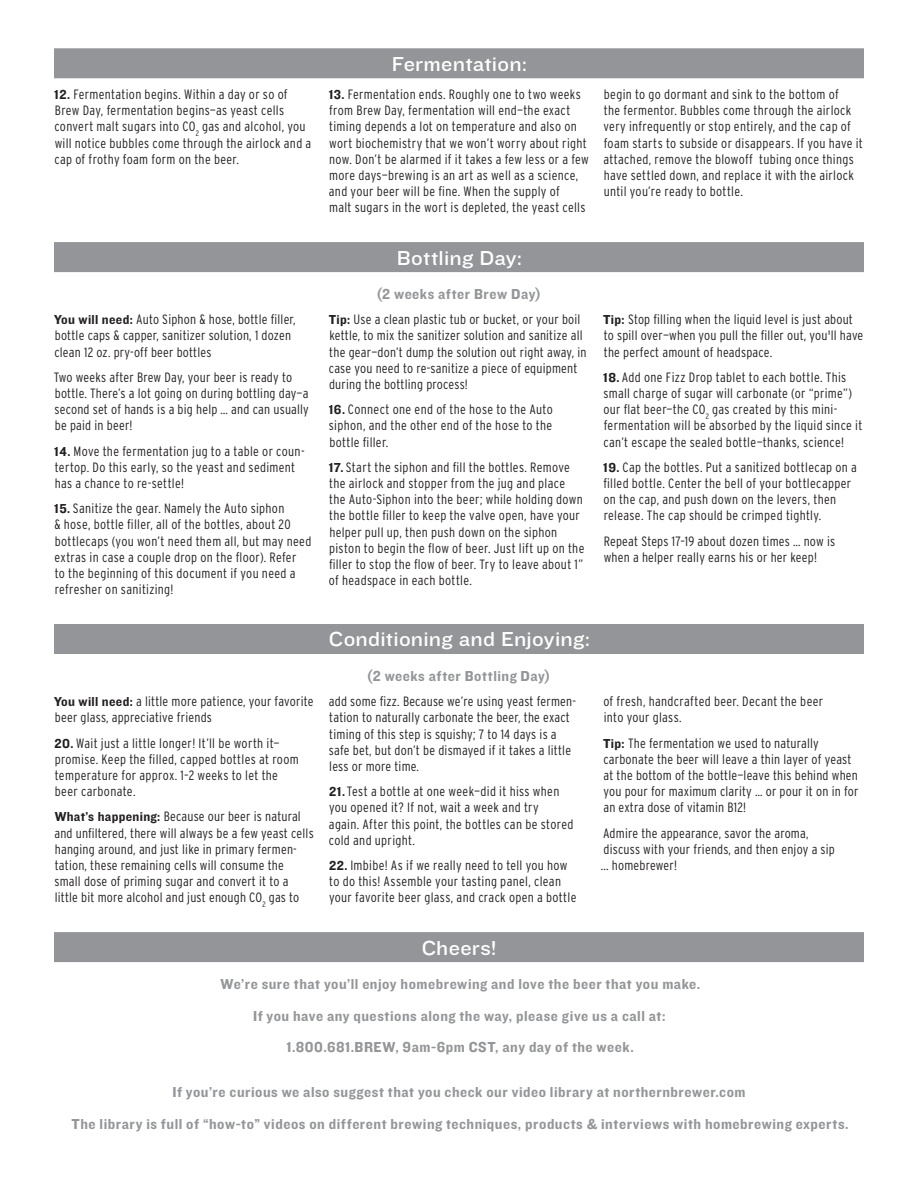
<style>
.page{position:relative;width:918px;height:1188px;background:#fff}
.page>*{position:absolute;margin:0;border:0;box-sizing:border-box;transform-origin:0 0}
.t1{font:21px "Knockout 32 Junior Cruisewt";letter-spacing:.01em;color:#fff}
.t2{font:15px "Knockout 51 Middleweight";letter-spacing:.035em;color:#939598}
.body{font:300 condensed 13.5px/16.2px "Interstate";letter-spacing:.02em;color:#231f20}
.s1{font-family:"Knockout 51 Middleweight";font-weight:400;font-stretch:normal}
</style>
<div class="page">
<div style="left:54px;top:48px;width:810px;height:30px;background:#939598"></div>
<div style="left:54px;top:242px;width:810px;height:30px;background:#939598"></div>
<div style="left:54px;top:624px;width:810px;height:30px;background:#939598"></div>
<div style="left:54px;top:932px;width:810px;height:30px;background:#939598"></div>
<p class="t1" style="left:392px;top:49px;width:137px">Fermentation:</p>
<p class="body" style="left:54px;top:86px;width:258px"><span class="s1">12.</span> Fermentation begins. Within a day or so of Brew Day, fermentation begins—as yeast cells convert malt sugars into CO<sub>2</sub> gas and alcohol, you will notice bubbles come through the airlock and a cap of frothy foam form on the beer.</p>
<p class="body" style="left:329px;top:86px;width:262px"><span class="s1">13.</span> Fermentation ends. Roughly one to two weeks from Brew Day, fermentation will end—the exact timing depends a lot on temperature and also on wort biochemistry that we won’t worry about right now. Don’t be alarmed if it takes a few less or a few more days—brewing is an art as well as a science, and your beer will be fine. When the supply of<br>malt sugars in the wort is depleted, the yeast cells</p>
<p class="body" style="left:603px;top:86px;width:261px">begin to go dormant and sink to the bottom of<br>the fermentor. Bubbles come through the airlock very infrequently or stop entirely, and the cap of foam starts to subside or disappears. If you have it attached, remove the blowoff tubing once things have settled down, and replace it with the airlock until you’re ready to bottle.</p>
<p class="t1" style="left:397px;top:243px;width:127px">Bottling Day:</p>
<p class="t2" style="left:376px;top:284px;width:166px">(2 weeks after Brew Day)</p>
<p class="body" style="left:54px;top:311px;width:243px"><span class="s1">You will need:</span> Auto Siphon &amp; hose, bottle filler, bottle caps &amp; capper, sanitizer solution, 1 dozen clean 12 oz. pry-off beer bottles</p>
<p class="body" style="left:54px;top:369px;width:257px">Two weeks after Brew Day, your beer is ready to bottle. There’s a lot going on during bottling day—a second set of hands is a big help … and can usually be paid in beer!</p>
<p class="body" style="left:54px;top:443px;width:252px"><span class="s1">14.</span> Move the fermentation jug to a table or coun&shy;tertop. Do this early, so the yeast and sediment has a chance to re-settle!</p>
<p class="body" style="left:54px;top:500px;width:259px"><span class="s1">15.</span> Sanitize the gear. Namely the Auto siphon<br>&amp; hose, bottle filler, all of the bottles, about 20 bottlecaps (you won’t need them all, but may need extras in case a couple drop on the floor). Refer<br>to the beginning of this document if you need a refresher on sanitizing!</p>
<p class="body" style="left:329px;top:311px;width:259px"><span class="s1">Tip:</span> Use a clean plastic tub or bucket, or your boil kettle, to mix the sanitizer solution and sanitize all the gear—don’t dump the solution out right away, in case you need to re-sanitize a piece of equipment during the bottling process!</p>
<p class="body" style="left:329px;top:401px;width:226px;text-align:justify"><span class="s1">16.</span> Connect one end of the hose to the Auto siphon, and the other end of the hose to the bottle filler.</p>
<p class="body" style="left:329px;top:459px;width:257px"><span class="s1">17.</span> Start the siphon and fill the bottles. Remove the airlock and stopper from the jug and place<br>the Auto-Siphon into the beer; while holding down the bottle filler to keep the valve open, have your helper pull up, then push down on the siphon piston to begin the flow of beer. Just lift up on the filler to stop the flow of beer. Try to leave about 1” of headspace in each bottle.</p>
<p class="body" style="left:603px;top:311px;width:262px"><span class="s1">Tip:</span> Stop filling when the liquid level is just about to spill over—when you pull the filler out, you'll have the perfect amount of headspace.</p>
<p class="body" style="left:603px;top:369px;width:261px"><span class="s1">18.</span> Add one Fizz Drop tablet to each bottle. This small charge of sugar will carbonate (or “prime”) our flat beer—the CO<sub>2</sub> gas created by this mini&shy;fermentation will be absorbed by the liquid since it can’t escape the sealed bottle—thanks, science!</p>
<p class="body" style="left:603px;top:459px;width:255px"><span class="s1">19.</span> Cap the bottles. Put a sanitized bottlecap on a filled bottle. Center the bell of your bottlecapper on the cap, and push down on the levers, then release. The cap should be crimped tightly.</p>
<p class="body" style="left:604px;top:533px;width:233px">Repeat Steps 17–19 about dozen times … now is when a helper really earns his or her keep!</p>
<p class="body" style="left:54px;top:693px;width:261px"><span class="s1">You will need:</span> a little more patience, your favorite beer glass, appreciative friends</p>
<p class="body" style="left:55px;top:735px;width:246px"><span class="s1">20.</span> Wait just a little longer! It’ll be worth it— promise. Keep the filled, capped bottles at room temperature for approx. 1–2 weeks to let the beer carbonate.</p>
<p class="body" style="left:54px;top:808px;width:261px"><span class="s1">What’s happening:</span> Because our beer is natural and unfiltered, there will always be a few yeast cells hanging around, and just like in primary fermen&shy;tation, these remaining cells will consume the<br>small dose of priming sugar and convert it to a little bit more alcohol and just enough CO<sub>2</sub> gas to</p>
<p class="t1" style="left:329px;top:625px;width:263px">Conditioning and Enjoying:</p>
<p class="t2" style="left:367px;top:666px;width:185px">(2 weeks after Bottling Day)</p>
<p class="body" style="left:329px;top:693px;width:249px">add some fizz. Because we’re using yeast fermen&shy;tation to naturally carbonate the beer, the exact timing of this step is squishy; 7 to 14 days is a safe bet, but don’t be dismayed if it takes a little less or more time.</p>
<p class="body" style="left:329px;top:783px;width:246px"><span class="s1">21.</span> Test a bottle at one week—did it hiss when you opened it? If not, wait a week and try<br>again. After this point, the bottles can be stored cold and upright.</p>
<p class="body" style="left:329px;top:857px;width:249px"><span class="s1">22.</span> Imbibe! As if we really need to tell you how to do this! Assemble your tasting panel, clean your favorite beer glass, and crack open a bottle</p>
<p class="body" style="left:603px;top:693px;width:221px">of fresh, handcrafted beer. Decant the beer into your glass.</p>
<p class="body" style="left:603px;top:735px;width:257px"><span class="s1">Tip:</span> The fermentation we used to naturally carbonate the beer will leave a thin layer of yeast at the bottom of the bottle—leave this behind when you pour for maximum clarity … or pour it on in for an extra dose of vitamin B12!</p>
<p class="body" style="left:601px;top:825px;width:236px">Admire the appearance, savor the aroma, discuss with your friends, and then enjoy a sip ... homebrewer!</p>
<p class="t1" style="left:422px;top:933px;width:76px">Cheers!</p>
<p class="t2" style="left:221px;top:974px;width:481px">We’re sure that you’ll enjoy homebrewing and love the beer that you make.</p>
<p class="t2" style="left:253px;top:1005px;width:414px">If you have any questions along the way, please give us a call at:</p>
<p class="t2" style="left:286px;top:1037px;width:349px">1.800.681.BREW, 9am-6pm CST, any day of the week.</p>
<p class="t2" style="left:172px;top:1082px;width:575px">If you’re curious we also suggest that you check our video library at northernbrewer.com</p>
<p class="t2" style="left:72px;top:1113px;width:778px">The library is full of “how-to” videos on different brewing techniques, products &amp; interviews with homebrewing experts.</p>
</div>
